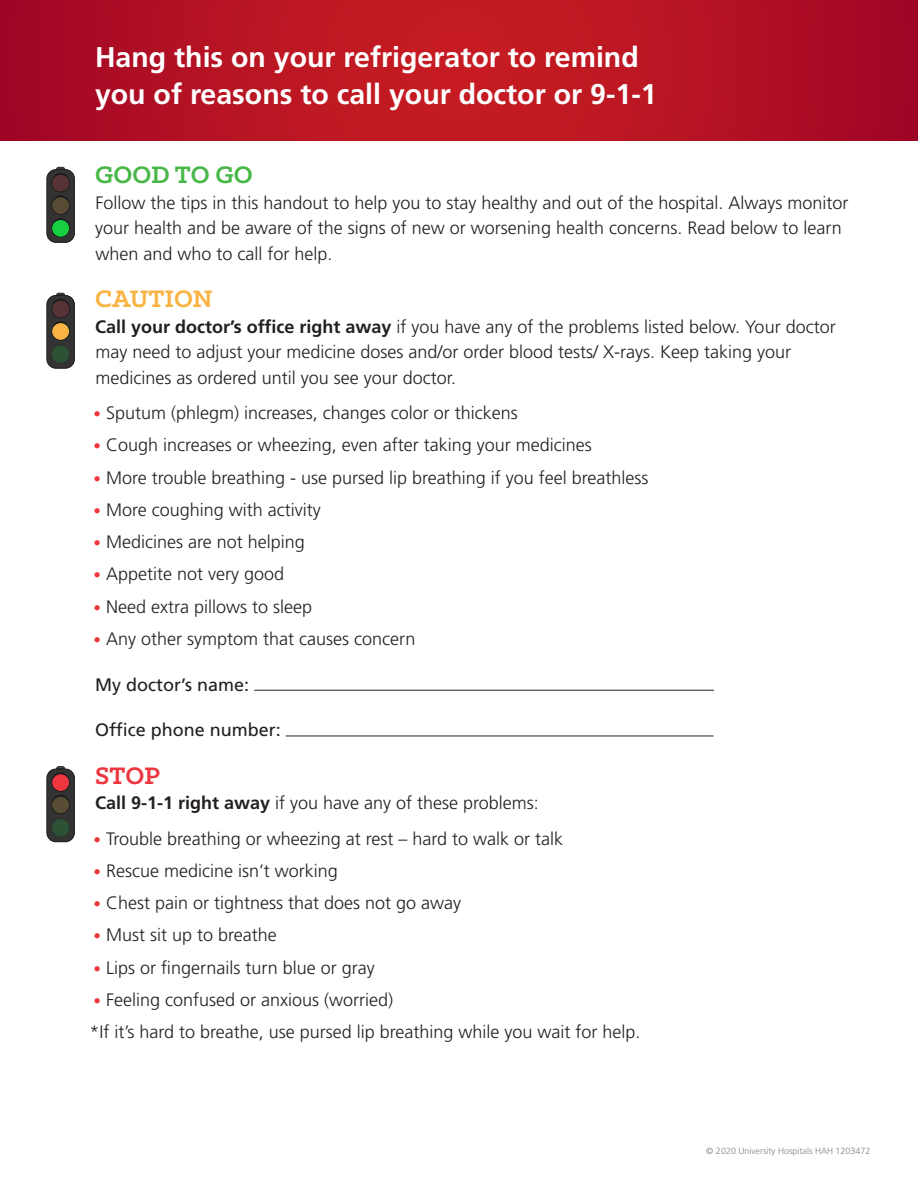
<style>
.page{position:relative;width:918px;height:1188px;background:#fff}
.page>*{position:absolute;margin:0;border:0;box-sizing:border-box;transform-origin:0 0}
.t1{font:700 28.5px/37.5px "Frutiger LT Std";color:#fff}
.Lights{font:700 27px "Klinic Slab";color:#49b748}
.Lights-2{font:700 27px "Klinic Slab";letter-spacing:-.005em;color:#f9b342}
.Lights-3{font:700 27px "Klinic Slab";color:#ee3640}
.body{font:300 18px/25.5px "Frutiger LT Std";color:#231f20}
.body-2{font:18px "Frutiger LT Std";color:#231f20}
.t2{font:300 9px "Frutiger LT Std";color:#808285}
.s1{font-weight:700}
.s2{font-size:15px;color:#ee3640}
</style>
<div class="page">
<svg style="left:0;top:0;width:918px;height:140px;background:#b51223"></svg>
<hr style="left:254px;top:690px;width:460px;height:1px;background:#231f20">
<hr style="left:286px;top:736px;width:427px;height:1px;background:#231f20">
<svg style="left:46px;top:167px;width:29px;height:76px;background:#414f3f"></svg>
<svg style="left:46px;top:293px;width:29px;height:76px;background:#544e3f"></svg>
<svg style="left:46px;top:766px;width:29px;height:76px;background:#53443f"></svg>
<p class="t1" style="left:95px;top:38px;width:563px">Hang this on your refrigerator to remind you of reasons to call your doctor or 9-1-1</p>
<p class="Lights" style="left:95px;top:157px;width:159px">GOOD TO GO</p>
<p class="body" style="left:95px;top:190px;width:755px">Follow the tips in this handout to help you to stay healthy and out of the hospital. Always monitor your health and be aware of the signs of new or worsening health concerns. Read below to learn when and who to call for help.</p>
<p class="Lights-2" style="left:95px;top:281px;width:119px">CAUTION</p>
<p class="body" style="left:95px;top:314px;width:742px"><span class="s1">Call your doctor’s office right away</span> if you have any of the problems listed below. Your doctor may need to adjust your medicine doses and/or order blood tests/ X-rays. Keep taking your medicines as ordered until you see your doctor.</p>
<p class="body" style="left:94px;top:400px;width:426px"><span class="s2">•</span> Sputum (phlegm) increases, changes color or thickens</p>
<p class="body" style="left:94px;top:433px;width:500px"><span class="s2">•</span> Cough increases or wheezing, even after taking your medicines</p>
<p class="body" style="left:94px;top:465px;width:556px"><span class="s2">•</span> More trouble breathing - use pursed lip breathing if you feel breathless</p>
<p class="body" style="left:94px;top:497px;width:229px"><span class="s2">•</span> More coughing with activity</p>
<p class="body" style="left:94px;top:529px;width:213px"><span class="s2">•</span> Medicines are not helping</p>
<p class="body" style="left:94px;top:562px;width:192px"><span class="s2">•</span> Appetite not very good</p>
<p class="body" style="left:94px;top:594px;width:220px"><span class="s2">•</span> Need extra pillows to sleep</p>
<p class="body" style="left:94px;top:626px;width:323px"><span class="s2">•</span> Any other symptom that causes concern</p>
<p class="body-2" style="left:95px;top:674px;width:156px">My doctor’s name:</p>
<p class="body-2" style="left:95px;top:720px;width:187px">Office phone number:</p>
<p class="Lights-3" style="left:95px;top:758px;width:66px">STOP</p>
<p class="body" style="left:95px;top:790px;width:445px"><span class="s1">Call 9-1-1 right away</span> if you have any of these problems:</p>
<p class="body" style="left:94px;top:826px;width:471px"><span class="s2">•</span> Trouble breathing or wheezing at rest – hard to walk or talk</p>
<p class="body" style="left:94px;top:858px;width:246px"><span class="s2">•</span> Rescue medicine isn’t working</p>
<p class="body" style="left:94px;top:890px;width:369px"><span class="s2">•</span> Chest pain or tightness that does not go away</p>
<p class="body" style="left:94px;top:923px;width:185px"><span class="s2">•</span> Must sit up to breathe</p>
<p class="body" style="left:94px;top:955px;width:283px"><span class="s2">•</span> Lips or fingernails turn blue or gray</p>
<p class="body" style="left:94px;top:987px;width:301px"><span class="s2">•</span> Feeling confused or anxious (worried)</p>
<p class="body" style="left:89px;top:1019px;width:553px">*If it’s hard to breathe, use pursed lip breathing while you wait for help.</p>
<p class="t2" style="left:706px;top:1146px;width:166px">© 2020 University Hospitals HAH 1203472</p>
</div>
